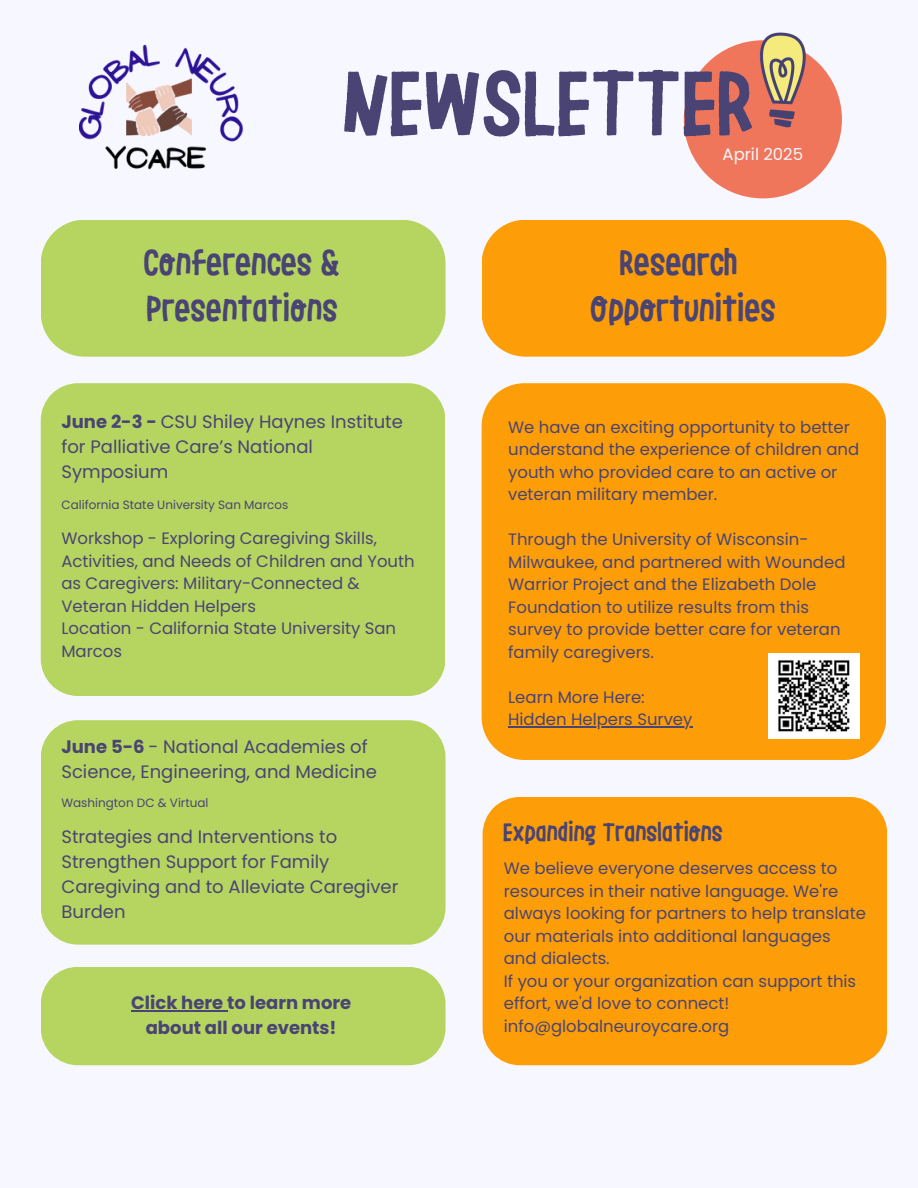
<style>
.page{position:relative;width:918px;height:1188px;background:#f7f7ff}
.page>*{position:absolute;margin:0;border:0;box-sizing:border-box;transform-origin:0 0}
.t1{font:86.55px "Le Osler Rough";color:#494474}
.t2{font:33.75px/46.2px "Le Osler Rough";color:#494474}
.t3{font:24px "Le Osler Rough";color:#494474}
.t4{font:18px/24.8px "Poppins";color:#494474}
.t5{font:700 18px/24.8px "Poppins";color:#494474;text-align:center}
.t6{font:16.5px/22.5px "Poppins";color:#494474}
.t7{font:16.5px "Poppins";color:#f7f7ff}
.t8{font:12px "Poppins";color:#494474}
.s1{font-weight:700}
</style>
<div class="page">
<img style="left:80px;top:44px;width:163px;height:126px">
<div style="left:41px;top:220px;width:405px;height:137px;background:#b5d560"></div>
<div style="left:41px;top:383px;width:404px;height:313px;background:#b5d560"></div>
<div style="left:482px;top:220px;width:404px;height:137px;background:#fd9e08"></div>
<div style="left:482px;top:383px;width:404px;height:377px;background:#fd9e08"></div>
<hr style="left:508px;top:726px;width:184px;height:1px;background:#494474">
<img style="left:768px;top:653px;width:92px;height:86px">
<div style="left:684px;top:40px;width:158px;height:158px;background:#f0765b;border-radius:50%"></div>
<img style="left:700px;top:32px;width:142px;height:114px">
<div style="left:483px;top:797px;width:404px;height:268px;background:#fd9e08"></div>
<div style="left:41px;top:967px;width:405px;height:98px;background:#b5d560"></div>
<hr style="left:131px;top:1010px;width:96px;height:2px;background:#494474">
<div style="left:41px;top:720px;width:405px;height:225px;background:#b5d560"></div>
<h5 class="t1" style="left:344px;top:64px;width:414px">NEWSLETTER</h5>
<p class="t7" style="left:723px;top:142px;width:82px">April 2025</p>
<p class="t2" style="left:144px;top:241px;width:199px">Conferences &amp;<br>Presentations</p>
<p class="t4" style="left:61px;top:409px;width:343px"><span class="s1">June 2-3 -</span> CSU Shiley Haynes Institute for Palliative Care’s National<br>Symposium</p>
<h5 class="t8" style="left:61px;top:497px;width:228px">California State University San Marcos</h5>
<h1 class="t6" style="left:61px;top:527px;width:355px">Workshop - Exploring Caregiving Skills,<br>Activities, and Needs of Children and Youth as Caregivers: Military-Connected &amp;<br>Veteran Hidden Helpers<br>Location - California State University San<br>Marcos</h1>
<h5 class="t4" style="left:61px;top:735px;width:317px"><span class="s1">June 5-6</span> - National Academies of<br>Science, Engineering, and Medicine</h5>
<h5 class="t8" style="left:61px;top:794px;width:149px">Washington DC &amp; Virtual</h5>
<p class="t4" style="left:61px;top:825px;width:338px">Strategies and Interventions to<br>Strengthen Support for Family<br>Caregiving and to Alleviate Caregiver<br>Burden</p>
<h5 class="t5" style="left:131px;top:991px;width:222px">Click here to learn more about all our events!</h5>
<h2 class="t2" style="left:591px;top:241px;width:187px;text-align:center">Research<br>Opportunities</h2>
<h2 class="t6" style="left:508px;top:416px;width:353px">We have an exciting opportunity to better understand the experience of children and youth who provided care to an active or veteran military member.</h2>
<h5 class="t6" style="left:508px;top:528px;width:339px">Through the University of Wisconsin-Milwaukee, and partnered with Wounded Warrior Project and the Elizabeth Dole Foundation to utilize results from this survey to provide better care for veteran family caregivers.</h5>
<p class="t6" style="left:508px;top:686px;width:138px">Learn More Here:</p>
<h5 class="t6" style="left:508px;top:708px;width:186px">Hidden Helpers Survey</h5>
<h5 class="t3" style="left:504px;top:821px;width:221px">Expanding Translations</h5>
<h4 class="t6" style="left:504px;top:857px;width:364px">We believe everyone deserves access to resources in their native language. We're always looking for partners to help translate our materials into additional languages and dialects.<br>If you or your organization can support this effort, we'd love to connect! info@globalneuroycare.org</h4>
</div>
